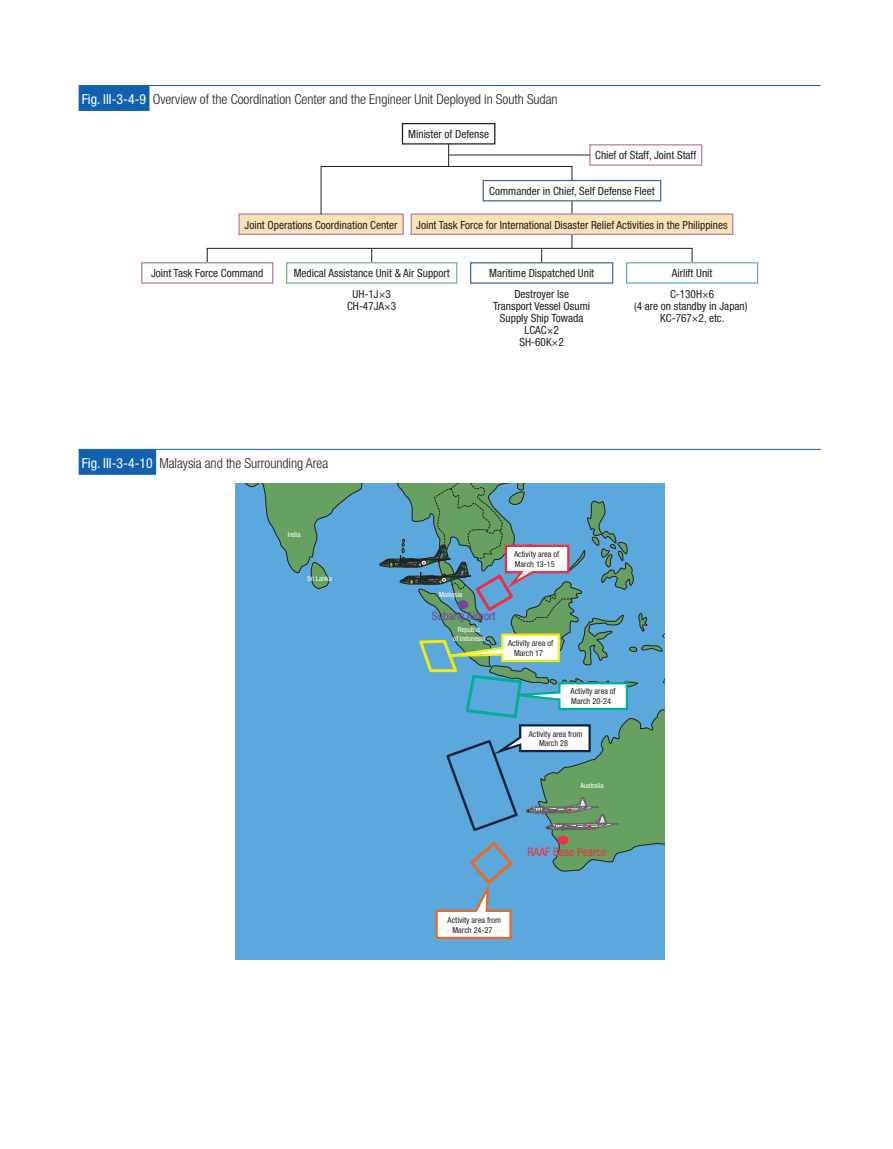
<style>
.page{position:relative;width:893px;height:1149px;background:#fff}
.page>*{position:absolute;margin:0;border:0;box-sizing:border-box;transform-origin:0 0}
.t1{font:300 condensed 13.8px "Helvetica Neue LT Std";letter-spacing:-.005em;color:#231f20}
.t2{font:condensed 11.7px "Helvetica Neue LT Std";color:#ee2f3f}
.t3{font:condensed 11.7px "Helvetica Neue LT Std";color:#77469b}
.t4{font:condensed 11.25px/12px "Helvetica Neue LT Std";color:#231f20;text-align:center}
.t5{font:condensed 8.25px/9.8px "Helvetica Neue LT Std";color:#231f20;text-align:center}
.t6{font:condensed 7.05px/9px "Helvetica Neue LT Std";color:#fff;text-align:center}
.s1{font-weight:400;color:#fff}
</style>
<div class="page">
<hr style="left:79px;top:85px;width:742px;height:1px;background:#1161af">
<div style="left:79px;top:85px;width:70px;height:26px;background:#1161af"></div>
<svg style="left:541px;top:250px;width:1px;height:12px"></svg>
<div style="left:470px;top:262px;width:143px;height:21px;border:1px solid #406ab4"></div>
<svg style="left:371px;top:250px;width:1px;height:12px"></svg>
<div style="left:286px;top:262px;width:171px;height:21px;border:1px solid #78b68e"></div>
<div style="left:207px;top:248px;width:485px;height:17px;border:1px solid #231f20"></div>
<div style="left:142px;top:263px;width:131px;height:20px;background:#fff"></div>
<div style="left:141px;top:262px;width:132px;height:21px;border:1px solid #be7ba6"></div>
<div style="left:589px;top:144px;width:113px;height:22px;border:1px solid #be7ba6"></div>
<div style="left:239px;top:214px;width:164px;height:20px;background:#f8e2b7"></div>
<div style="left:238px;top:213px;width:166px;height:22px;border:1px solid #be7ba6"></div>
<svg style="left:572px;top:235px;width:1px;height:13px"></svg>
<div style="left:411px;top:214px;width:322px;height:20px;background:#f8e2b7"></div>
<div style="left:411px;top:213px;width:322px;height:22px;border:1px solid #be7ba6"></div>
<hr style="left:449px;top:155px;width:141px;height:1px;background:#231f20">
<div style="left:402px;top:123px;width:93px;height:21px;border:1px solid #231f20"></div>
<svg style="left:321px;top:143px;width:252px;height:72px"></svg>
<div style="left:483px;top:180px;width:178px;height:21px;background:#fff"></div>
<div style="left:482px;top:180px;width:179px;height:21px;border:1px solid #406ab4"></div>
<div style="left:627px;top:263px;width:131px;height:20px;background:#fff"></div>
<div style="left:626px;top:262px;width:132px;height:21px;border:1px solid #62a8cb"></div>
<hr style="left:79px;top:449px;width:742px;height:1px;background:#1161af">
<div style="left:79px;top:449px;width:77px;height:25px;background:#1161af"></div>
<svg style="left:235px;top:483px;width:429px;height:476px;background:#5ba7d3"></svg>
<svg style="left:368px;top:483px;width:296px;height:456px;background:#67a5bc"></svg>
<p class="t1" style="left:82px;top:91px;width:477px"><span class="s1">Fig. III-3-4-9</span> Overview of the Coordination Center and the Engineer Unit Deployed in South Sudan</p>
<p class="t4" style="left:408px;top:128px;width:82px">Minister of Defense</p>
<p class="t4" style="left:595px;top:149px;width:103px">Chief of Staff, Joint Staff</p>
<p class="t4" style="left:489px;top:185px;width:167px">Commander in Chief, Self Defense Fleet</p>
<p class="t4" style="left:245px;top:218px;width:154px">Joint Operations Coordination Center</p>
<p class="t4" style="left:416px;top:218px;width:313px">Joint Task Force for International Disaster Relief Activities in the Philippines</p>
<p class="t4" style="left:151px;top:267px;width:114px">Joint Task Force Command</p>
<p class="t4" style="left:294px;top:262px;width:157px;line-height:21.1px">Medical Assistance Unit &amp; Air Support<br>UH-1J×3</p>
<p class="t4" style="left:347px;top:300px;width:51px">CH-47JA×3</p>
<p class="t4" style="left:489px;top:262px;width:107px;line-height:21.1px">Maritime Dispatched Unit<br>Destroyer Ise</p>
<p class="t4" style="left:493px;top:300px;width:98px">Transport Vessel Osumi<br>Supply Ship Towada<br>LCAC×2<br>SH-60K×2</p>
<p class="t4" style="left:670px;top:262px;width:46px;line-height:21.1px;text-align:left">Airlift Unit<br>C-130H×6</p>
<p class="t4" style="left:634px;top:300px;width:115px">(4 are on standby in Japan)<br>KC-767×2, etc.</p>
<p class="t1" style="left:82px;top:455px;width:248px"><span class="s1">Fig. III-3-4-10</span> Malaysia and the Surrounding Area</p>
<p class="t6" style="left:288px;top:530px;width:14px">India</p>
<p class="t6" style="left:307px;top:574px;width:26px">Sri Lanka</p>
<p class="t6" style="left:439px;top:589px;width:25px">Malaysia</p>
<p class="t3" style="left:432px;top:609px;width:65px">Subang Airport</p>
<p class="t6" style="left:453px;top:625px;width:33px">Republic<br>of Indonesia</p>
<p class="t5" style="left:514px;top:549px;width:47px;text-align:left">Activity area of<br>March 13-15</p>
<p class="t5" style="left:508px;top:638px;width:47px">Activity area of<br>March 17</p>
<p class="t5" style="left:571px;top:686px;width:47px;text-align:left">Activity area of<br>March 20-24</p>
<p class="t5" style="left:529px;top:728px;width:55px">Activity area from<br>March 28</p>
<p class="t6" style="left:581px;top:780px;width:24px">Australia</p>
<p class="t2" style="left:527px;top:844px;width:81px">RAAF Base Pearce</p>
<p class="t5" style="left:448px;top:914px;width:55px">Activity area from<br>March 24-27</p>
</div>
